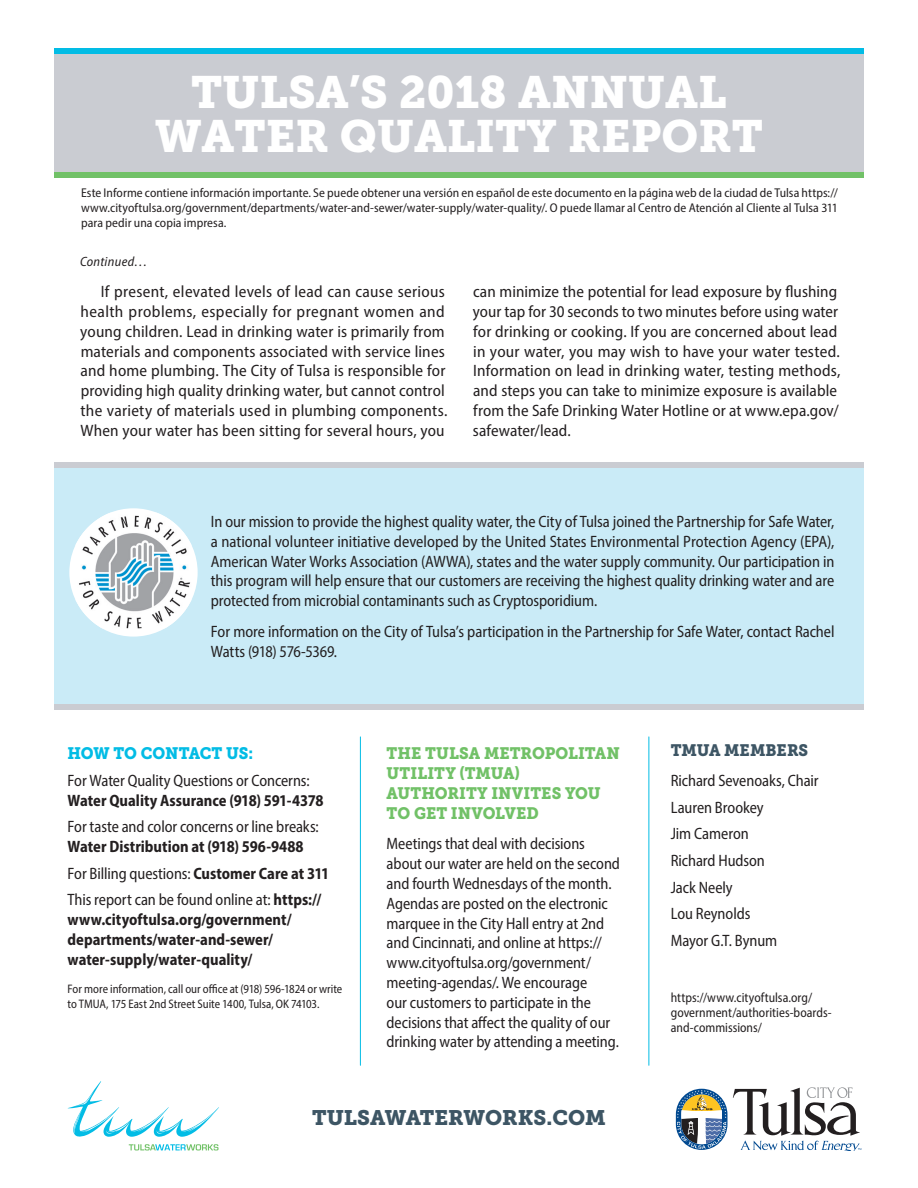
<style>
.page{position:relative;width:918px;height:1188px;background:#fff}
.page>*{position:absolute;margin:0;border:0;box-sizing:border-box;transform-origin:0 0}
.t1{font:45px/43.5px "Museo Slab 900";color:#fff;text-align:center}
.t2{font:21px "Museo Slab 900";color:#3d5564}
.t3{font:semi-condensed 16.5px/19.8px "Myriad Pro";color:#231f20;scale:.95 1}
.t4{font:semi-condensed 16.5px/19.8px "Myriad Pro";color:#231f20}
.t5{font:700 semi-condensed 16.5px/26.5px "Myriad Pro";color:#231f20;scale:.95 1}
.t6{font:16.5px/19.8px "Museo Slab 900";color:#71c167;scale:.95 1}
.t7{font:16.5px "Museo Slab 900";letter-spacing:-.01em;color:#02bce5;scale:.95 1}
.t8{font:16.5px "Museo Slab 900";color:#3d5564;scale:.95 1}
.t9{font:semi-condensed 13.5px/15px "Myriad Pro";color:#231f20;scale:.95 1}
.t10{font:italic semi-condensed 13.5px "Myriad Pro";letter-spacing:.025em;color:#231f20}
.t11{font:semi-condensed 12.75px/15px "Myriad Pro";letter-spacing:.005em;color:#231f20;text-align:justify}
.t12{font:semi-condensed 12.3px/14.9px "Myriad Pro";color:#231f20;scale:.95 1}
.s1{font-weight:400}
</style>
<div class="page">
<div style="left:54px;top:465px;width:810px;height:242px;background:#caebf7"></div>
<svg style="left:129px;top:1144px;width:90px;height:6px"></svg>
<svg style="left:68px;top:1081px;width:151px;height:56px"></svg>
<svg style="left:676px;top:1089px;width:51px;height:61px"></svg>
<svg style="left:733px;top:1087px;width:128px;height:64px"></svg>
<div style="left:54px;top:53px;width:810px;height:119px;background:#caccd2"></div>
<div style="left:54px;top:48px;width:810px;height:5px;background:#02bce5"></div>
<div style="left:54px;top:172px;width:810px;height:5px;background:#71c167"></div>
<div style="left:54px;top:463px;width:810px;height:5px;background:#caccd2"></div>
<div style="left:54px;top:704px;width:810px;height:5px;background:#caccd2"></div>
<hr style="left:360px;top:737px;width:1px;height:328px;background:#02bce5">
<hr style="left:649px;top:737px;width:1px;height:328px;background:#02bce5">
<div style="left:69px;top:508px;width:129px;height:129px;background:#fff;border-radius:50%"></div>
<img style="left:76px;top:513px;width:115px;height:115px">
<h1 class="t1" style="left:155px;top:71px;width:609px">TULSA’S 2018 ANNUAL<br>WATER QUALITY REPORT</h1>
<p class="t11" style="left:81px;top:185px;width:759px">Este Informe contiene información importante. Se puede obtener una versión en español de este documento en la página web de la ciudad de Tulsa https:// www.cityoftulsa.org/government/departments/water-and-sewer/water-supply/water-quality/. O puede llamar al Centro de Atención al Cliente al Tulsa 311 para pedir una copia impresa.</p>
<p class="t10" style="left:80px;top:254px;width:69px">Continued…</p>
<p class="t4" style="left:80px;top:282px;width:369px;text-indent:20px">If present, elevated levels of lead can cause serious health problems, especially for pregnant women and young children. Lead in drinking water is primarily from materials and components associated with service lines and home plumbing. The City of Tulsa is responsible for providing high quality drinking water, but cannot control the variety of materials used in plumbing components.<br>When your water has been sitting for several hours, you</p>
<p class="t4" style="left:473px;top:282px;width:369px">can minimize the potential for lead exposure by flushing your tap for 30 seconds to two minutes before using water for drinking or cooking. If you are concerned about lead in your water, you may wish to have your water tested.<br>Information on lead in drinking water, testing methods, and steps you can take to minimize exposure is available from the Safe Drinking Water Hotline or at www.epa.gov/ safewater/lead.</p>
<p class="t3" style="left:211px;top:511px;width:658px;text-align:justify">In our mission to provide the highest quality water, the City of Tulsa joined the Partnership for Safe Water, a national volunteer initiative developed by the United States Environmental Protection Agency (EPA), American Water Works Association (AWWA), states and the water supply community. Our participation in this program will help ensure that our customers are receiving the highest quality drinking water and are protected from microbial contaminants such as Cryptosporidium.</p>
<p class="t3" style="left:211px;top:621px;width:658px">For more information on the City of Tulsa’s participation in the Partnership for Safe Water, contact Rachel<br>Watts (918) 576-5369.</p>
<p class="t7" style="left:68px;top:744px;width:197px">HOW TO CONTACT US:</p>
<p class="t3" style="left:68px;top:770px;width:256px">For Water Quality Questions or Concerns:</p>
<p class="t5" style="left:68px;top:786px;width:271px">Water Quality Assurance (918) 591-4378</p>
<p class="t3" style="left:68px;top:817px;width:266px">For taste and color concerns or line breaks:</p>
<p class="t5" style="left:68px;top:833px;width:277px">Water Distribution at (918) 596-9488<br><span class="s1">For Billing questions:</span> Customer Care at 311<br><span class="s1">This report can be found online at:</span> https://</p>
<p class="t5" style="left:68px;top:909px;width:237px;line-height:19.8px">www.cityoftulsa.org/government/ departments/water-and-sewer/ water-supply/water-quality/</p>
<p class="t12" style="left:68px;top:981px;width:291px">For more information, call our office at (918) 596-1824 or write to TMUA, 175 East 2nd Street Suite 1400, Tulsa, OK 74103.</p>
<p class="t6" style="left:387px;top:744px;width:247px">THE TULSA METROPOLITAN<br>UTILITY (TMUA)<br>AUTHORITY INVITES YOU<br>TO GET INVOLVED</p>
<p class="t3" style="left:387px;top:834px;width:247px">Meetings that deal with decisions about our water are held on the second and fourth Wednesdays of the month.<br>Agendas are posted on the electronic marquee in the City Hall entry at 2nd and Cincinnati, and online at https:// www.cityoftulsa.org/government/ meeting-agendas/. We encourage<br>our customers to participate in the decisions that affect the quality of our drinking water by attending a meeting.</p>
<p class="t2" style="left:312px;top:1105px;width:295px">TULSAWATERWORKS.COM</p>
<p class="t8" style="left:671px;top:740px;width:146px">TMUA MEMBERS</p>
<p class="t3" style="left:671px;top:767px;width:157px;line-height:26.5px">Richard Sevenoaks, Chair<br>Lauren Brookey<br>Jim Cameron<br>Richard Hudson<br>Jack Neely<br>Lou Reynolds<br>Mayor G.T. Bynum</p>
<p class="t9" style="left:671px;top:990px;width:171px">https://www.cityoftulsa.org/ government/authorities-boards&shy;and-commissions/</p>
</div>
